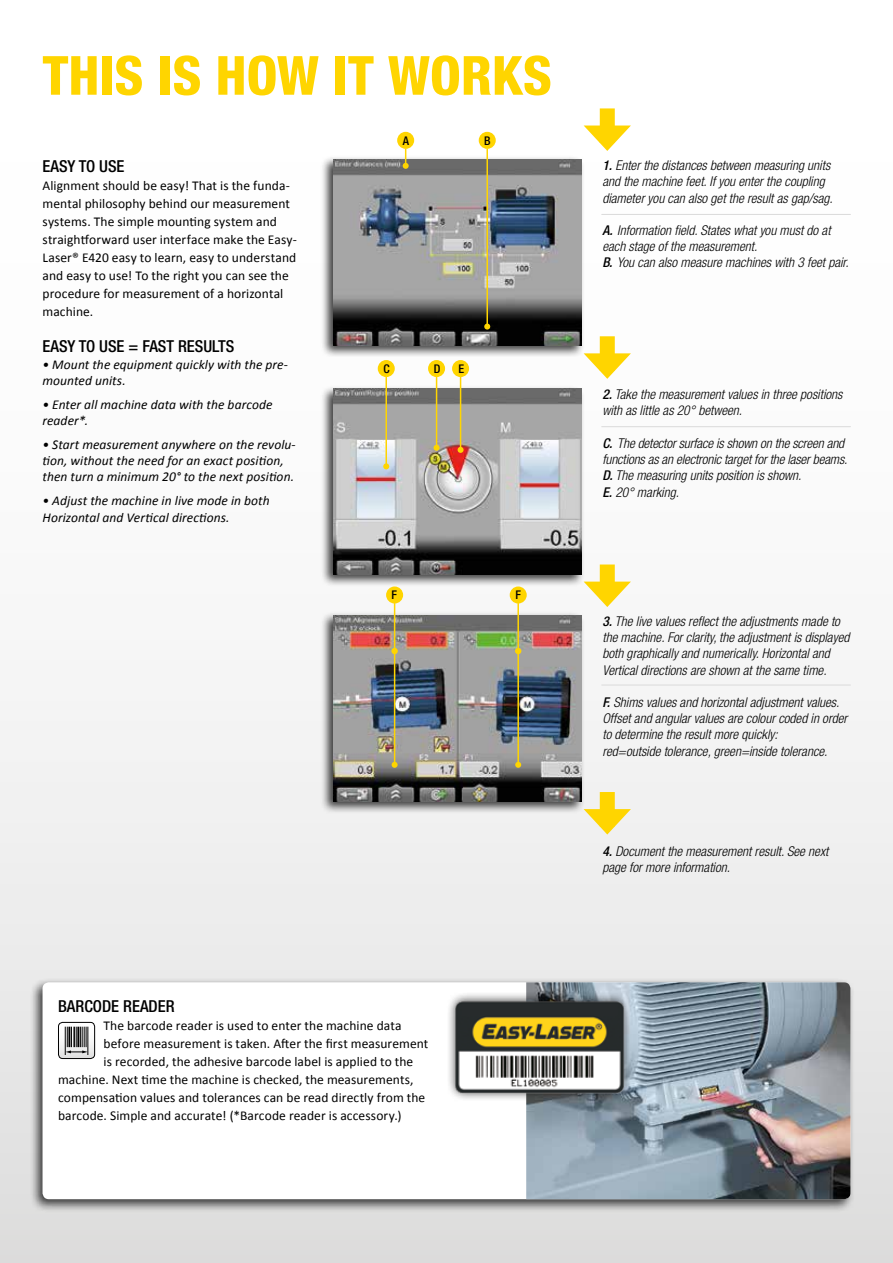
<style>
.page{position:relative;width:893px;height:1263px;background:#fff}
.page>*{position:absolute;margin:0;border:0;box-sizing:border-box;transform-origin:0 0}
.t1{font:800 condensed 54px "Helvetica Neue";color:#ffd500}
.t2{font:500 condensed 16.5px "Helvetica Neue";color:#000}
.t3{font:italic 300 condensed 13.5px/16.2px "Helvetica Neue";color:#000}
.t4{font:13.5px/18px "Calibri";letter-spacing:.005em;color:#000}
.t5{font:italic 13.5px/16.2px "Calibri";letter-spacing:.005em;color:#000}
.t6{font:500 condensed 12px "Helvetica Neue";color:#000}
.s1{font-weight:500}
</style>
<div class="page">
<div style="left:0;top:0;width:893px;height:1263px;background:linear-gradient(to bottom,#fff,#e2e2e2)"></div>
<div style="left:321px;top:385px;width:264px;height:202px;background:#000;opacity:.75"></div>
<img style="left:333px;top:389px;width:248px;height:186px">
<div style="left:321px;top:155px;width:264px;height:202px;background:#000;opacity:.75"></div>
<img style="left:333px;top:159px;width:248px;height:186px">
<div style="left:321px;top:611px;width:264px;height:203px;background:#000;opacity:.75"></div>
<img style="left:333px;top:615px;width:248px;height:186px">
<hr style="left:394px;top:603px;width:1px;height:162px;background:#ffd500">
<svg style="left:392px;top:762px;width:6px;height:6px"></svg>
<hr style="left:385px;top:377px;width:2px;height:89px;background:#ffd500">
<svg style="left:383px;top:463px;width:6px;height:6px"></svg>
<hr style="left:436px;top:377px;width:1px;height:71px;background:#ffd500">
<svg style="left:434px;top:445px;width:6px;height:6px"></svg>
<hr style="left:460px;top:377px;width:1px;height:73px;background:#ffd500">
<svg style="left:458px;top:447px;width:6px;height:6px"></svg>
<svg style="left:403px;top:148px;width:6px;height:21px"></svg>
<hr style="left:486px;top:148px;width:2px;height:179px;background:#ffd500">
<svg style="left:484px;top:324px;width:6px;height:6px"></svg>
<hr style="left:517px;top:603px;width:2px;height:162px;background:#ffd500">
<svg style="left:515px;top:762px;width:6px;height:6px"></svg>
<div style="left:386px;top:586px;width:17px;height:17px;background:#ffd500;border-radius:50%"></div>
<div style="left:378px;top:360px;width:17px;height:17px;background:#ffd500;border-radius:50%"></div>
<div style="left:428px;top:360px;width:17px;height:17px;background:#ffd500;border-radius:50%"></div>
<div style="left:452px;top:360px;width:17px;height:17px;background:#ffd500;border-radius:50%"></div>
<div style="left:397px;top:132px;width:17px;height:17px;background:#ffd500;border-radius:50%"></div>
<div style="left:479px;top:132px;width:17px;height:17px;background:#ffd500;border-radius:50%"></div>
<div style="left:510px;top:586px;width:17px;height:17px;background:#ffd500;border-radius:50%"></div>
<div style="left:391px;top:648px;width:7px;height:6px;background:#ffd500;border-radius:50%"></div>
<svg style="left:515px;top:648px;width:6px;height:6px"></svg>
<div style="left:29px;top:977px;width:826px;height:235px;background:#000;opacity:.75"></div>
<div style="left:43px;top:982px;width:807px;height:217px;background:#fff;border-radius:6px"></div>
<img style="left:526px;top:982px;width:324px;height:217px">
<div style="left:600px;top:344px;width:15px;height:19px;background:#ffd500"></div>
<svg style="left:584px;top:353px;width:47px;height:26px"></svg>
<div style="left:600px;top:116px;width:15px;height:19px;background:#ffd500"></div>
<svg style="left:584px;top:126px;width:47px;height:25px"></svg>
<div style="left:600px;top:572px;width:15px;height:19px;background:#ffd500"></div>
<svg style="left:584px;top:582px;width:47px;height:25px"></svg>
<div style="left:600px;top:799px;width:15px;height:20px;background:#ffd500"></div>
<svg style="left:584px;top:809px;width:47px;height:25px"></svg>
<div style="left:58px;top:1022px;width:37px;height:37px;border:1px solid #000;border-radius:4px"></div>
<svg style="left:58px;top:1022px;width:37px;height:36px"></svg>
<div style="left:446px;top:992px;width:187px;height:110px;background:#000;opacity:.75"></div>
<img style="left:454px;top:999px;width:171px;height:96px">
<hr style="left:602px;top:685px;width:248px;height:1px;background:#dadada">
<hr style="left:602px;top:426px;width:248px;height:1px;background:#dadada">
<hr style="left:602px;top:214px;width:248px;height:1px;background:#dadada">
<h1 class="t1" style="left:43px;top:42px;width:511px">THIS IS HOW IT WORKS</h1>
<p class="t2" style="left:43px;top:157px;width:83px">EASY TO USE</p>
<p class="t4" style="left:43px;top:177px;width:256px">Alignment should be easy! That is the funda&shy;mental philosophy behind our measurement systems. The simple mounting system and straightforward user interface make the Easy-Laser® E420 easy to learn, easy to understand and easy to use! To the right you can see the procedure for measurement of a horizontal machine.</p>
<p class="t2" style="left:43px;top:337px;width:193px">EASY TO USE = FAST RESULTS</p>
<p class="t5" style="left:43px;top:356px;width:247px">• Mount the equipment quickly with the pre&shy;mounted units.</p>
<p class="t5" style="left:43px;top:396px;width:232px">• Enter all machine data with the barcode reader*.</p>
<p class="t5" style="left:43px;top:436px;width:255px">• Start measurement anywhere on the revolu&shy;tion, without the need for an exact position, then turn a minimum 20° to the next position.</p>
<p class="t5" style="left:43px;top:492px;width:229px">• Adjust the machine in live mode in both<br>Horizontal and Vertical directions.</p>
<p class="t6" style="left:403px;top:133px;width:8px">A</p>
<p class="t6" style="left:484px;top:133px;width:8px">B</p>
<p class="t6" style="left:383px;top:361px;width:8px">C</p>
<p class="t6" style="left:434px;top:361px;width:8px">D</p>
<p class="t6" style="left:458px;top:361px;width:7px">E</p>
<p class="t6" style="left:392px;top:588px;width:7px">F</p>
<p class="t6" style="left:515px;top:588px;width:7px">F</p>
<p class="t2" style="left:58px;top:996px;width:118px">BARCODE READER</p>
<p class="t4" style="left:104px;top:1017px;width:299px">The barcode reader is used to enter the machine data</p>
<p class="t4" style="left:104px;top:1035px;width:326px">before measurement is taken. After the first measurement</p>
<p class="t4" style="left:104px;top:1053px;width:311px">is recorded, the adhesive barcode label is applied to the</p>
<p class="t4" style="left:58px;top:1071px;width:357px">machine. Next time the machine is checked, the measurements,</p>
<p class="t4" style="left:58px;top:1089px;width:369px">compensation values and tolerances can be read directly from the</p>
<p class="t4" style="left:58px;top:1107px;width:345px">barcode. Simple and accurate! (*Barcode reader is accessory.)</p>
<p class="t3" style="left:602px;top:157px;width:232px"><span class="s1">1.</span> Enter the distances between measuring units and the machine feet. If you enter the coupling diameter you can also get the result as gap/sag.</p>
<p class="t3" style="left:602px;top:222px;width:248px"><span class="s1">A.</span> Information field. States what you must do at each stage of the measurement.<br><span class="s1">B.</span> You can also measure machines with 3 feet pair.</p>
<p class="t3" style="left:602px;top:386px;width:242px"><span class="s1">2.</span> Take the measurement values in three positions with as little as 20° between.</p>
<p class="t3" style="left:602px;top:435px;width:246px"><span class="s1">C.</span> The detector surface is shown on the screen and functions as an electronic target for the laser beams.<br><span class="s1">D.</span> The measuring units position is shown.<br><span class="s1">E.</span> 20° marking.</p>
<p class="t3" style="left:602px;top:613px;width:249px"><span class="s1">3.</span> The live values reflect the adjustments made to the machine. For clarity, the adjustment is displayed both graphically and numerically. Horizontal and Vertical directions are shown at the same time.</p>
<p class="t3" style="left:602px;top:694px;width:246px"><span class="s1">F.</span> Shims values and horizontal adjustment values.<br>Offset and angular values are colour coded in order to determine the result more quickly:<br>red=outside tolerance, green=inside tolerance.</p>
<p class="t3" style="left:602px;top:843px;width:227px"><span class="s1">4.</span> Document the measurement result. See next page for more information.</p>
</div>
